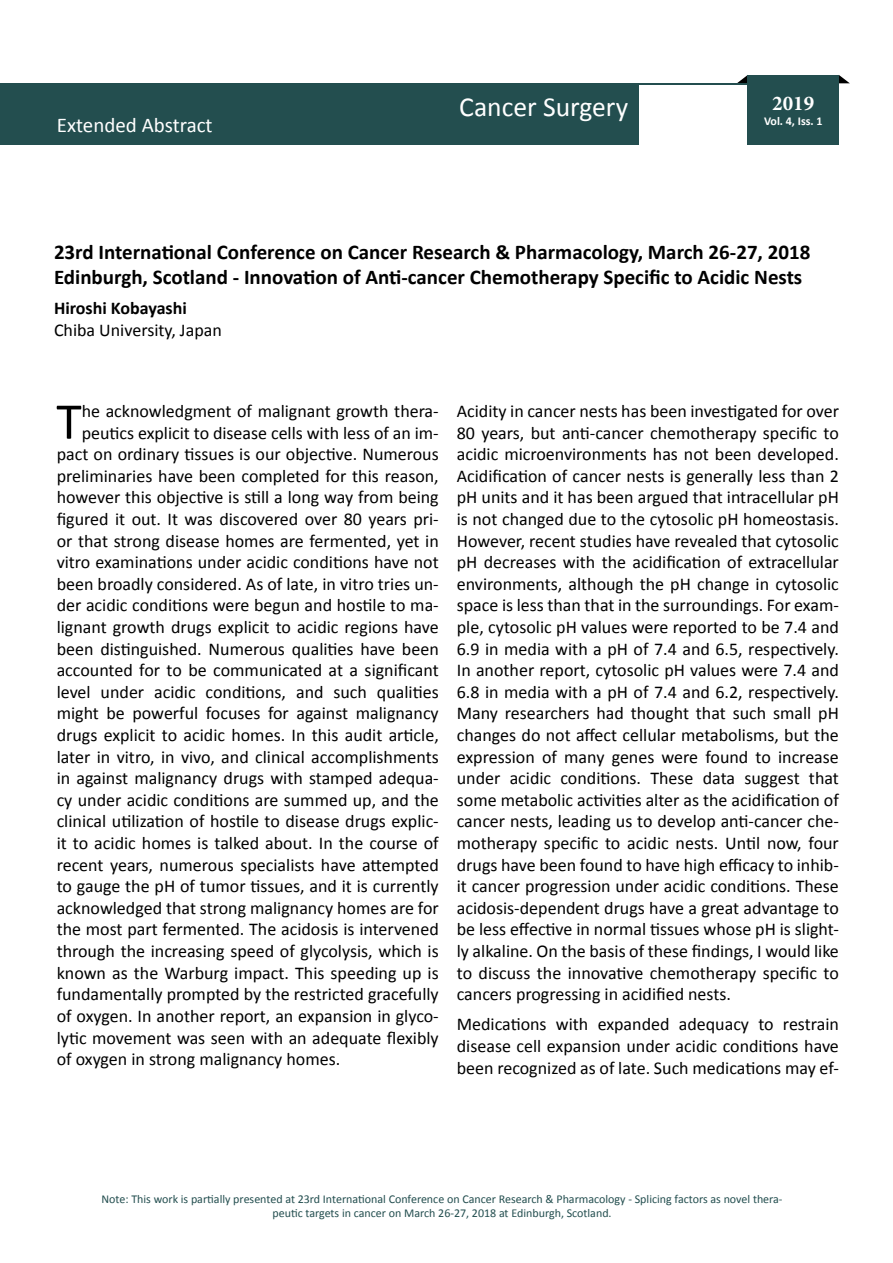
<style>
.page{position:relative;width:893px;height:1263px;background:#fff}
.page>*{position:absolute;margin:0;border:0;box-sizing:border-box;transform-origin:0 0}
.t1{font:52.05px "Calibri";color:#000}
.t2{font:27.6px "Calibri";color:#fff}
.t3{font:700 21px/25.2px "Calibri";color:#000}
.t4{font:21px "Calibri";color:#fff}
.t5{font:700 21px "Minion Pro";color:#fff}
.t6{font:18px/21.6px "Calibri";color:#000;text-align:justify}
.t7{font:700 18px "Calibri";color:#000}
.t8{font:12px/14.4px "Calibri";color:#234e4f;text-align:center}
.t9{font:700 12px "Calibri";color:#fff}
</style>
<div class="page">
<svg style="left:839px;top:75px;width:11px;height:8px"></svg>
<svg style="left:737px;top:75px;width:11px;height:8px"></svg>
<div style="left:1px;top:83px;width:838px;height:62px;background:#234e4f"></div>
<div style="left:639px;top:85px;width:203px;height:60px;background:#fff"></div>
<div style="left:748px;top:75px;width:91px;height:70px;background:#234e4f"></div>
<p class="t4" style="left:57px;top:112px;width:157px">Extended Abstract</p>
<h2 class="t2" style="left:459px;top:90px;width:170px">Cancer Surgery</h2>
<p class="t5" style="left:772px;top:89px;width:43px">2019</p>
<p class="t9" style="left:764px;top:113px;width:60px">Vol. 4, Iss. 1</p>
<p class="t3" style="left:54px;top:239px;width:758px">23rd International Conference on Cancer Research &amp; Pharmacology, March 26-27, 2018<br>Edinburgh, Scotland - Innovation of Anti-cancer Chemotherapy Specific to Acidic Nests</p>
<p class="t7" style="left:54px;top:297px;width:134px">Hiroshi Kobayashi</p>
<p class="t6" style="left:54px;top:319px;width:169px">Chiba University, Japan</p>
<h1 class="t1" style="left:56px;top:388px;width:27px">T</h1>
<p class="t6" style="left:82px;top:400px;width:359px">he acknowledgment of malignant growth thera-</p>
<p class="t6" style="left:82px;top:422px;width:359px">peutics explicit to disease cells with less of an im-</p>
<p class="t6" style="left:57px;top:443px;width:384px">pact on ordinary tissues is our objective. Numerous</p>
<p class="t6" style="left:57px;top:465px;width:384px">preliminaries have been completed for this reason,</p>
<p class="t6" style="left:57px;top:487px;width:384px">however this objective is still a long way from being</p>
<p class="t6" style="left:57px;top:508px;width:384px">figured it out. It was discovered over 80 years pri-</p>
<p class="t6" style="left:57px;top:530px;width:384px">or that strong disease homes are fermented, yet in</p>
<p class="t6" style="left:57px;top:551px;width:384px">vitro examinations under acidic conditions have not</p>
<p class="t6" style="left:57px;top:573px;width:384px">been broadly considered. As of late, in vitro tries un-</p>
<p class="t6" style="left:57px;top:595px;width:384px">der acidic conditions were begun and hostile to ma-</p>
<p class="t6" style="left:57px;top:616px;width:384px">lignant growth drugs explicit to acidic regions have</p>
<p class="t6" style="left:57px;top:638px;width:384px">been distinguished. Numerous qualities have been</p>
<p class="t6" style="left:57px;top:659px;width:384px">accounted for to be communicated at a significant</p>
<p class="t6" style="left:57px;top:681px;width:384px">level under acidic conditions, and such qualities</p>
<p class="t6" style="left:57px;top:703px;width:384px">might be powerful focuses for against malignancy</p>
<p class="t6" style="left:57px;top:724px;width:384px">drugs explicit to acidic homes. In this audit article,</p>
<p class="t6" style="left:57px;top:746px;width:384px">later in vitro, in vivo, and clinical accomplishments</p>
<p class="t6" style="left:57px;top:767px;width:384px">in against malignancy drugs with stamped adequa-</p>
<p class="t6" style="left:57px;top:789px;width:384px">cy under acidic conditions are summed up, and the</p>
<p class="t6" style="left:57px;top:811px;width:384px">clinical utilization of hostile to disease drugs explic-</p>
<p class="t6" style="left:57px;top:832px;width:384px">it to acidic homes is talked about. In the course of</p>
<p class="t6" style="left:57px;top:854px;width:384px">recent years, numerous specialists have attempted</p>
<p class="t6" style="left:57px;top:875px;width:384px">to gauge the pH of tumor tissues, and it is currently</p>
<p class="t6" style="left:57px;top:897px;width:384px">acknowledged that strong malignancy homes are for</p>
<p class="t6" style="left:57px;top:919px;width:384px">the most part fermented. The acidosis is intervened</p>
<p class="t6" style="left:57px;top:940px;width:384px">through the increasing speed of glycolysis, which is</p>
<p class="t6" style="left:57px;top:962px;width:384px">known as the Warburg impact. This speeding up is</p>
<p class="t6" style="left:57px;top:983px;width:384px">fundamentally prompted by the restricted gracefully</p>
<p class="t6" style="left:57px;top:1005px;width:384px">of oxygen. In another report, an expansion in glyco-</p>
<p class="t6" style="left:57px;top:1027px;width:384px">lytic movement was seen with an adequate flexibly</p>
<p class="t6" style="left:57px;top:1048px;width:285px">of oxygen in strong malignancy homes.</p>
<p class="t6" style="left:457px;top:400px;width:384px">Acidity in cancer nests has been investigated for over 80 years, but anti-cancer chemotherapy specific to acidic microenvironments has not been developed.<br>Acidification of cancer nests is generally less than 2 pH units and it has been argued that intracellular pH is not changed due to the cytosolic pH homeostasis.<br>However, recent studies have revealed that cytosolic pH decreases with the acidification of extracellular environments, although the pH change in cytosolic space is less than that in the surroundings. For exam&shy;ple, cytosolic pH values were reported to be 7.4 and 6.9 in media with a pH of 7.4 and 6.5, respectively.<br>In another report, cytosolic pH values were 7.4 and 6.8 in media with a pH of 7.4 and 6.2, respectively.<br>Many researchers had thought that such small pH changes do not affect cellular metabolisms, but the expression of many genes were found to increase under acidic conditions. These data suggest that some metabolic activities alter as the acidification of cancer nests, leading us to develop anti-cancer che&shy;motherapy specific to acidic nests. Until now, four drugs have been found to have high efficacy to inhib&shy;it cancer progression under acidic conditions. These acidosis-dependent drugs have a great advantage to be less effective in normal tissues whose pH is slight&shy;ly alkaline. On the basis of these findings, I would like to discuss the innovative chemotherapy specific to cancers progressing in acidified nests.</p>
<p class="t6" style="left:457px;top:1014px;width:384px">Medications with expanded adequacy to restrain disease cell expansion under acidic conditions have been recognized as of late. Such medications may ef-</p>
<p class="t8" style="left:102px;top:1192px;width:683px">Note: This work is partially presented at 23rd International Conference on Cancer Research &amp; Pharmacology - Splicing factors as novel thera&shy;peutic targets in cancer on March 26-27, 2018 at Edinburgh, Scotland.</p>
</div>
